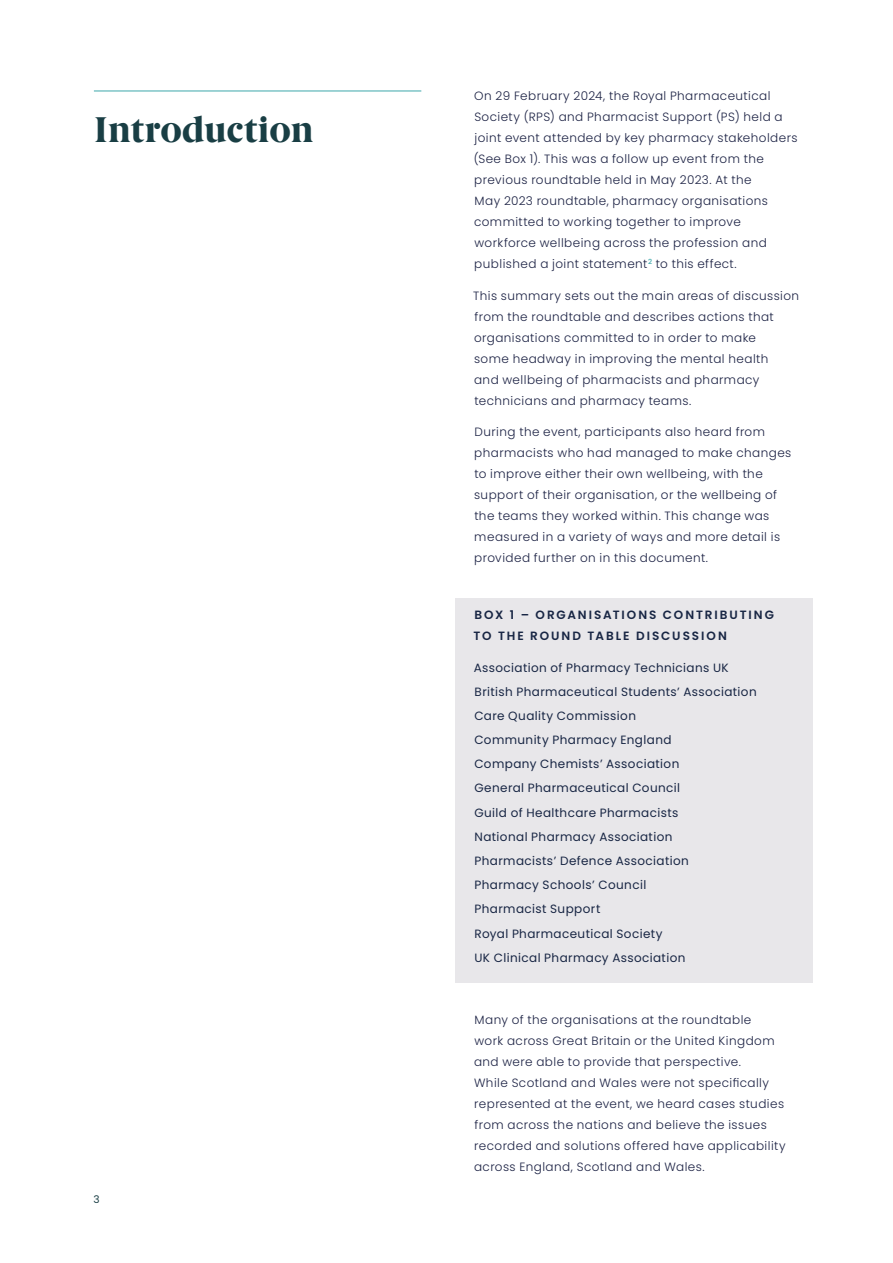
<style>
.page{position:relative;width:893px;height:1263px;background:#fff}
.page>*{position:absolute;margin:0;border:0;box-sizing:border-box;transform-origin:0 0}
.t1{font:800 36px "Berlingske Serif";letter-spacing:.005em;color:#193e44}
.t2{font:300 12px/21px "Poppins";letter-spacing:.035em;color:#1c2244}
.t3{font:12px/24.2px "Poppins";letter-spacing:.035em;color:#182644}
.t4{font:600 12px/21px "Poppins";letter-spacing:.16em;color:#182644}
.t5{font:10.5px "Poppins";color:#193e44}
</style>
<div class="page">
<div style="left:455px;top:598px;width:358px;height:55px;background:#e8e7ea"></div>
<div style="left:455px;top:646px;width:358px;height:47px;background:#e8e7ea"></div>
<div style="left:455px;top:670px;width:358px;height:47px;background:#e8e7ea"></div>
<div style="left:455px;top:694px;width:358px;height:47px;background:#e8e7ea"></div>
<div style="left:455px;top:719px;width:358px;height:46px;background:#e8e7ea"></div>
<div style="left:455px;top:743px;width:358px;height:46px;background:#e8e7ea"></div>
<div style="left:455px;top:767px;width:358px;height:47px;background:#e8e7ea"></div>
<div style="left:455px;top:791px;width:358px;height:47px;background:#e8e7ea"></div>
<div style="left:455px;top:815px;width:358px;height:47px;background:#e8e7ea"></div>
<div style="left:455px;top:840px;width:358px;height:46px;background:#e8e7ea"></div>
<div style="left:455px;top:864px;width:358px;height:46px;background:#e8e7ea"></div>
<div style="left:455px;top:888px;width:358px;height:47px;background:#e8e7ea"></div>
<div style="left:455px;top:912px;width:358px;height:47px;background:#e8e7ea"></div>
<div style="left:455px;top:936px;width:358px;height:47px;background:#e8e7ea"></div>
<hr style="left:94px;top:91px;width:327px;height:1px;background:#3da7aa">
<h1 class="t1" style="left:94px;top:103px;width:221px">Introduction</h1>
<p class="t5" style="left:94px;top:1193px;width:8px">3</p>
<p class="t2" style="left:474px;top:86px;width:325px">On 29 February 2024, the Royal Pharmaceutical Society (RPS) and Pharmacist Support (PS) held a joint event attended by key pharmacy stakeholders (See Box 1). This was a follow up event from the previous roundtable held in May 2023. At the<br>May 2023 roundtable, pharmacy organisations committed to working together to improve workforce wellbeing across the profession and published a joint statement<sup>2</sup> to this effect.</p>
<p class="t2" style="left:473px;top:285px;width:328px">This summary sets out the main areas of discussion from the roundtable and describes actions that organisations committed to in order to make<br>some headway in improving the mental health<br>and wellbeing of pharmacists and pharmacy technicians and pharmacy teams.</p>
<p class="t2" style="left:474px;top:422px;width:319px">During the event, participants also heard from pharmacists who had managed to make changes to improve either their own wellbeing, with the support of their organisation, or the wellbeing of the teams they worked within. This change was measured in a variety of ways and more detail is provided further on in this document.</p>
<p class="t4" style="left:474px;top:604px;width:302px">BOX 1 – ORGANISATIONS CONTRIBUTING<br>TO THE ROUND TABLE DISCUSSION</p>
<p class="t3" style="left:474px;top:655px;width:284px">Association of Pharmacy Technicians UK<br>British Pharmaceutical Students’ Association<br>Care Quality Commission<br>Community Pharmacy England<br>Company Chemists’ Association<br>General Pharmaceutical Council<br>Guild of Healthcare Pharmacists<br>National Pharmacy Association<br>Pharmacists’ Defence Association<br>Pharmacy Schools’ Council<br>Pharmacist Support<br>Royal Pharmaceutical Society<br>UK Clinical Pharmacy Association</p>
<p class="t2" style="left:474px;top:1010px;width:313px">Many of the organisations at the roundtable<br>work across Great Britain or the United Kingdom and were able to provide that perspective.<br>While Scotland and Wales were not specifically represented at the event, we heard cases studies from across the nations and believe the issues recorded and solutions offered have applicability across England, Scotland and Wales.</p>
</div>
